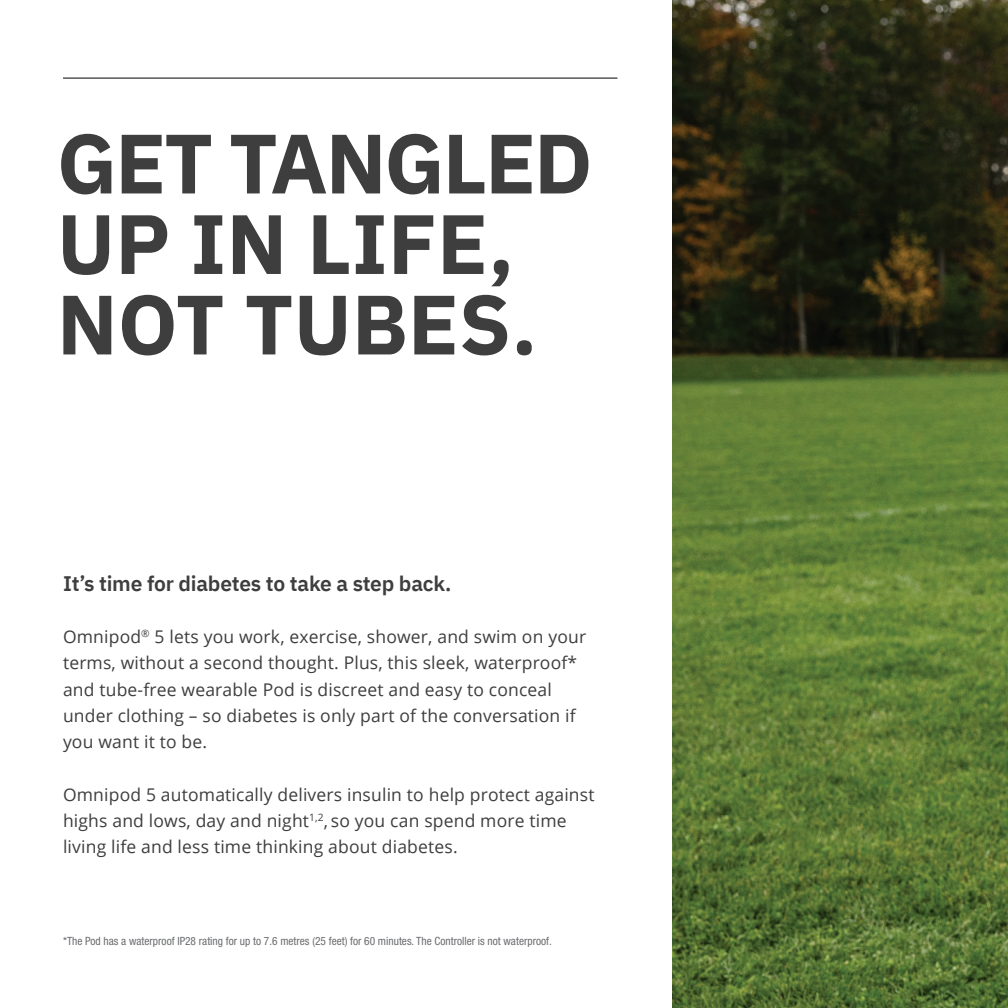
<style>
.page{position:relative;width:1008px;height:1008px;background:#fff}
.page>*{position:absolute;margin:0;border:0;box-sizing:border-box;transform-origin:0 0}
.Body_Copy{font:700 84px/80.5px "IBM Plex Sans";color:#3e3e3f}
.Body_Copy-2{font:600 21px "IBM Plex Sans";letter-spacing:-.01em;color:#3e3e3f}
.Body_Copy-3{font:17.5px/26.2px "Open Sans";letter-spacing:.01em;color:#3e3e3f}
.Legal{font:condensed 11.38px "Helvetica Neue LT Std";color:#6c6d70}
</style>
<div class="page">
<hr style="left:63px;top:77px;width:554px;height:2px;background:#3e3e3f">
<img style="left:672px;top:0;width:336px;height:1008px">
<p class="Body_Copy" style="left:57px;top:116px;width:537px">GET TANGLED<br>UP IN LIFE,<br>NOT TUBES.</p>
<p class="Body_Copy-2" style="left:63px;top:567px;width:390px">It’s time for diabetes to take a step back.</p>
<p class="Body_Copy-3" style="left:63px;top:623px;width:525px">Omnipod<sup>®</sup> 5 lets you work, exercise, shower, and swim on your terms, without a second thought. Plus, this sleek, waterproof* and tube-free wearable Pod is discreet and easy to conceal under clothing – so diabetes is only part of the conversation if you want it to be.</p>
<p class="Body_Copy-3" style="left:63px;top:781px;width:533px">Omnipod 5 automatically delivers insulin to help protect against highs and lows, day and night<sup>1,2</sup>, so you can spend more time living life and less time thinking about diabetes.</p>
<p class="Legal" style="left:63px;top:934px;width:490px">*The Pod has a waterproof IP28 rating for up to 7.6 metres (25 feet) for 60 minutes. The Controller is not waterproof.</p>
</div>
